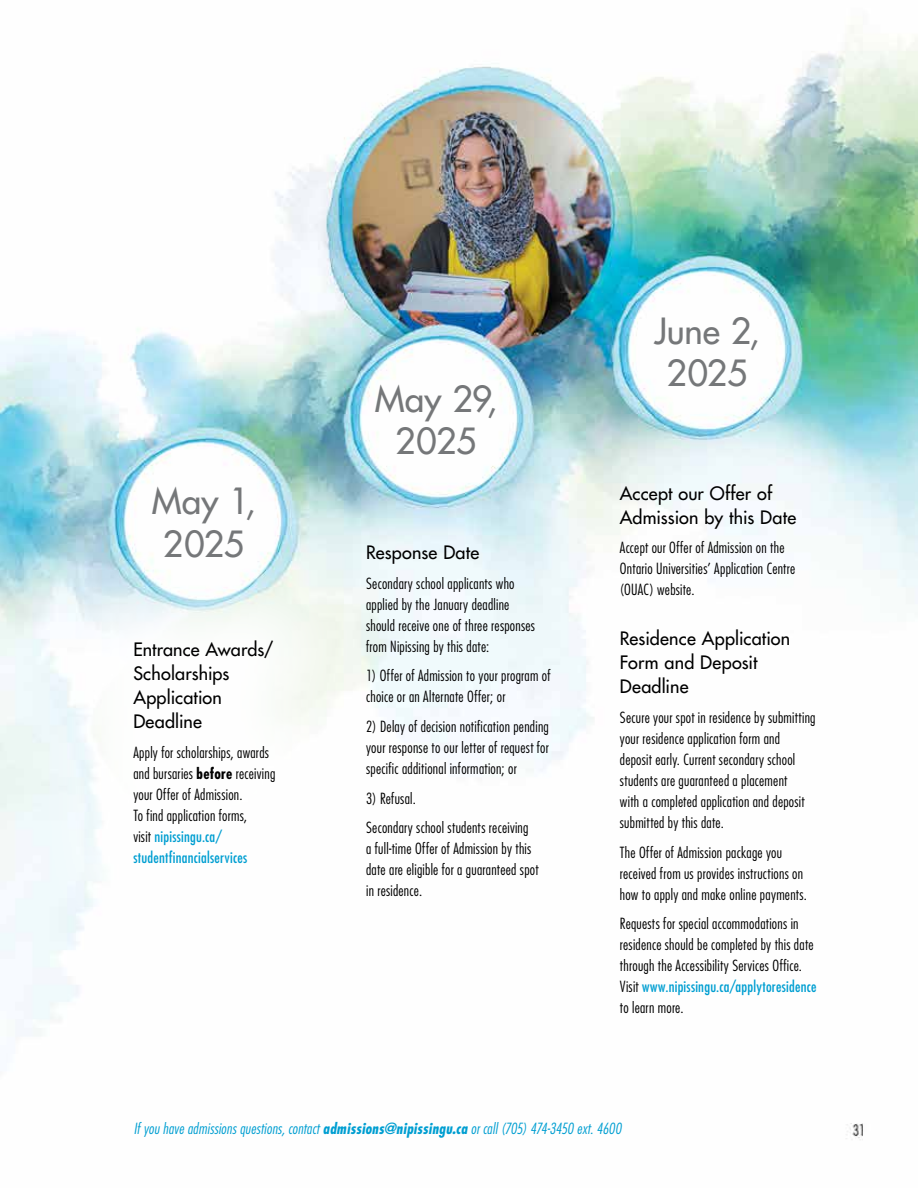
<style>
.page{position:relative;width:918px;height:1188px;background:#fff}
.page>*{position:absolute;margin:0;border:0;box-sizing:border-box;transform-origin:0 0}
.Date_on_Timeline_pag{font:500 35.1px/42.2px "Futura Std";letter-spacing:-.005em;color:#757779;text-align:center}
.Subhead{font:500 18px/24px "Futura Std";letter-spacing:.01em;color:#000}
.Paragraph_space_afte{font:300 condensed 15px/21px "Futura Std";letter-spacing:.015em;color:#000}
.Italic_Pull_quote{font:italic 300 condensed 15px "Futura Std";letter-spacing:.015em;color:#009ed1}
.s1{font-weight:700}
.s2{font-weight:400;color:#009ed1}
</style>
<div class="page">
<img style="left:0;top:25px;width:918px;height:1115px">
<div style="left:0;top:479px;width:26px;height:669px;background:#fff;opacity:.75"></div>
<svg style="left:31px;top:539px;width:345px;height:428px"></svg>
<p class="Date_on_Timeline_pag" style="left:152px;top:481px;width:105px">May 1,<br>2025</p>
<h3 class="Subhead" style="left:133px;top:638px;width:142px">Entrance Awards/<br>Scholarships<br>Application<br>Deadline</h3>
<p class="Paragraph_space_afte" style="left:133px;top:742px;width:144px">Apply for scholarships, awards and bursaries <span class="s1">before</span> receiving your Offer of Admission.<br>To find application forms,<br>visit <span class="s2">nipissingu.ca/ studentfinancialservices</span></p>
<p class="Date_on_Timeline_pag" style="left:375px;top:378px;width:124px">May 29,<br>2025</p>
<h3 class="Subhead" style="left:366px;top:541px;width:115px">Response Date</h3>
<p class="Paragraph_space_afte" style="left:366px;top:573px;width:171px">Secondary school applicants who applied by the January deadline should receive one of three responses from Nipissing by this date:</p>
<p class="Paragraph_space_afte" style="left:366px;top:665px;width:186px">1) Offer of Admission to your program of choice or an Alternate Offer; or</p>
<p class="Paragraph_space_afte" style="left:366px;top:716px;width:184px;text-align:justify">2) Delay of decision notification pending your response to our letter of request for specific additional information; or</p>
<p class="Paragraph_space_afte" style="left:366px;top:788px;width:51px">3) Refusal.</p>
<p class="Paragraph_space_afte" style="left:366px;top:817px;width:174px">Secondary school students receiving<br>a full-time Offer of Admission by this date are eligible for a guaranteed spot in residence.</p>
<p class="Date_on_Timeline_pag" style="left:654px;top:310px;width:106px">June 2,<br>2025</p>
<h3 class="Subhead" style="left:620px;top:481px;width:178px">Accept our Offer of<br>Admission by this Date</h3>
<p class="Paragraph_space_afte" style="left:620px;top:537px;width:177px">Accept our Offer of Admission on the<br>Ontario Universities’ Application Centre (OUAC) website.</p>
<h3 class="Subhead" style="left:620px;top:627px;width:172px">Residence Application<br>Form and Deposit<br>Deadline</h3>
<p class="Paragraph_space_afte" style="left:620px;top:707px;width:197px">Secure your spot in residence by submitting your residence application form and deposit early. Current secondary school students are guaranteed a placement<br>with a completed application and deposit submitted by this date.</p>
<p class="Paragraph_space_afte" style="left:620px;top:842px;width:189px">The Offer of Admission package you received from us provides instructions on how to apply and make online payments.</p>
<p class="Paragraph_space_afte" style="left:620px;top:913px;width:198px">Requests for special accommodations in residence should be completed by this date through the Accessibility Services Office.<br>Visit <span class="s2">www.nipissingu.ca/applytoresidence </span>to learn more.</p>
<p class="Italic_Pull_quote" style="left:134px;top:1120px;width:489px">If you have admissions questions, contact <span class="s1">admissions@nipissingu.ca</span> or call (705) 474-3450 ext. 4600</p>
</div>
